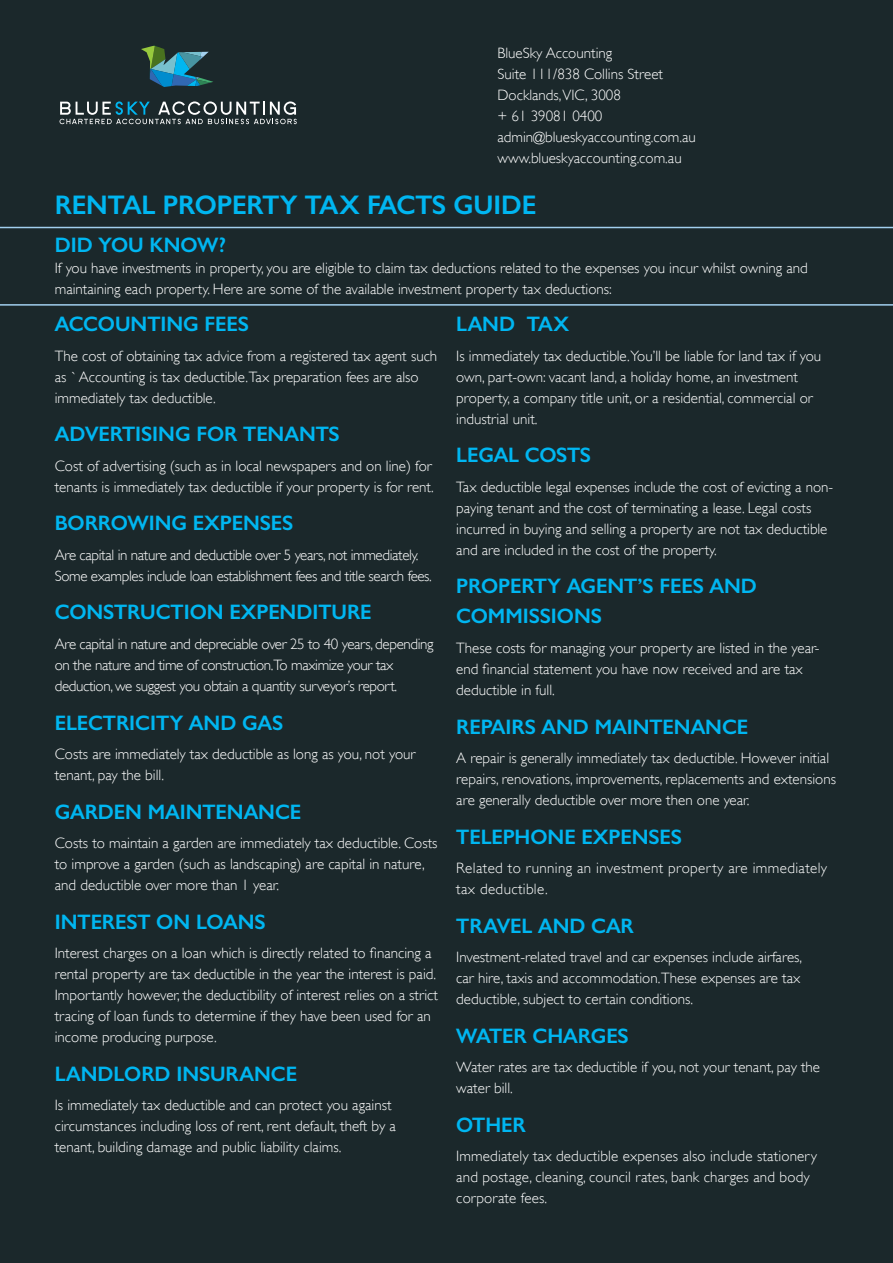
<style>
.page{position:relative;width:893px;height:1263px;background:#1b282b}
.page>*{position:absolute;margin:0;border:0;box-sizing:border-box;transform-origin:0 0}
.Subheads{font:600 27px "Gill Sans Hel";color:#00b6f1}
.Subheads-2{font:600 21px/30px "Gill Sans Hel";color:#00b6f1}
.Subheads-3{font:300 15px/21px "Gill Sans";color:#fff}
.Subheads-4{font:300 15px/21px "Gill Sans";letter-spacing:-.025em;color:#fff}
.Subheads-5{font:300 15px/21px "Gill Sans";letter-spacing:.025em;color:#fff}
.s1{color:#1b282b}
</style>
<div class="page">
<hr style="left:0;top:227px;width:893px;height:1px;background:#a2cfef">
<hr style="left:0;top:304px;width:893px;height:2px;background:#a2cfef">
<svg style="left:60px;top:101px;width:237px;height:23px"></svg>
<svg style="left:141px;top:45px;width:72px;height:42px"></svg>
<p class="Subheads-3" style="left:497px;top:42px;width:200px">BlueSky Accounting<br>Suite 111/838 Collins Street<br>Docklands,VIC, 3008<br>+ 61 39081 0400 admin@blueskyaccounting.com.au www.blueskyaccounting.com.au</p>
<p class="Subheads" style="left:55px;top:190px;width:483px">RENTAL PROPERTY TAX FACTS GUIDE</p>
<p class="Subheads-2" style="left:55px;top:231px;width:173px">DID YOU KNOW?</p>
<p class="Subheads-3" style="left:55px;top:257px;width:755px">If you have investments in property, you are eligible to claim tax deductions related to the expenses you incur whilst owning and maintaining each property. Here are some of the available investment property tax deductions:</p>
<p class="Subheads-2" style="left:55px;top:310px;width:196px">ACCOUNTING FEES</p>
<p class="Subheads-3" style="left:55px;top:345px;width:384px">The cost of obtaining tax advice from a registered tax agent such as ` Accounting is tax deductible.Tax preparation fees are also immediately tax deductible.</p>
<p class="Subheads-2" style="left:55px;top:420px;width:286px">ADVERTISING FOR TENANTS</p>
<p class="Subheads-3" style="left:55px;top:455px;width:383px">Cost of advertising (such as in local newspapers and on line) for tenants is immediately tax deductible if your property is for rent.<span class="s1">.</span></p>
<p class="Subheads-2" style="left:55px;top:509px;width:240px">BORROWING EXPENSES</p>
<p class="Subheads-4" style="left:55px;top:544px;width:379px">Are capital in nature and deductible over 5 years, not immediately.<br>Some examples include loan establishment fees and title search fees.</p>
<p class="Subheads-2" style="left:55px;top:598px;width:318px">CONSTRUCTION EXPENDITURE</p>
<p class="Subheads-4" style="left:55px;top:633px;width:380px">Are capital in nature and depreciable over 25 to 40 years, depending on the nature and time of construction.To maximize your tax deduction, we suggest you obtain a quantity surveyor’s report.</p>
<p class="Subheads-2" style="left:55px;top:708px;width:230px">ELECTRICITY AND GAS</p>
<p class="Subheads-3" style="left:55px;top:743px;width:362px">Costs are immediately tax deductible as long as you, not your tenant, pay the bill.</p>
<p class="Subheads-2" style="left:55px;top:797px;width:248px">GARDEN MAINTENANCE</p>
<p class="Subheads-3" style="left:55px;top:832px;width:384px">Costs to maintain a garden are immediately tax deductible. Costs to improve a garden (such as landscaping) are capital in nature, and deductible over more than 1 year.</p>
<p class="Subheads-2" style="left:55px;top:907px;width:212px">INTEREST ON LOANS</p>
<p class="Subheads-3" style="left:55px;top:942px;width:385px">Interest charges on a loan which is directly related to financing a rental property are tax deductible in the year the interest is paid.<br>Importantly however, the deductibility of interest relies on a strict tracing of loan funds to determine if they have been used for an income producing purpose.</p>
<p class="Subheads-2" style="left:55px;top:1059px;width:244px">LANDLORD INSURANCE</p>
<p class="Subheads-3" style="left:55px;top:1094px;width:343px">Is immediately tax deductible and can protect you against circumstances including loss of rent, rent default, theft by a tenant, building damage and public liability claims.</p>
<p class="Subheads-2" style="left:456px;top:310px;width:115px">LAND TAX</p>
<p class="Subheads-3" style="left:456px;top:345px;width:367px">Is immediately tax deductible.You’ll be liable for land tax if you own, part-own: vacant land, a holiday home, an investment property, a company title unit, or a residential, commercial or industrial unit.</p>
<p class="Subheads-2" style="left:456px;top:441px;width:136px">LEGAL COSTS</p>
<p class="Subheads-3" style="left:456px;top:476px;width:378px">Tax deductible legal expenses include the cost of evicting a non&shy;paying tenant and the cost of terminating a lease. Legal costs incurred in buying and selling a property are not tax deductible and are included in the cost of the property.</p>
<p class="Subheads-2" style="left:456px;top:572px;width:302px">PROPERTY AGENT’S FEES AND<br>COMMISSIONS</p>
<p class="Subheads-3" style="left:456px;top:637px;width:365px">These costs for managing your property are listed in the year&shy;end financial statement you have now received and are tax deductible in full.</p>
<p class="Subheads-2" style="left:456px;top:712px;width:293px">REPAIRS AND MAINTENANCE</p>
<p class="Subheads-3" style="left:456px;top:747px;width:381px">A repair is generally immediately tax deductible. However initial repairs, renovations, improvements, replacements and extensions are generally deductible over more then one year.</p>
<p class="Subheads-2" style="left:456px;top:822px;width:227px">TELEPHONE EXPENSES</p>
<p class="Subheads-5" style="left:456px;top:857px;width:372px">Related to running an investment property are immediately tax deductible.</p>
<p class="Subheads-2" style="left:456px;top:911px;width:179px">TRAVEL AND CAR</p>
<p class="Subheads-3" style="left:456px;top:946px;width:347px;text-align:justify">Investment-related travel and car expenses include airfares, car hire, taxis and accommodation.These expenses are tax deductible, subject to certain conditions.</p>
<p class="Subheads-2" style="left:456px;top:1021px;width:174px">WATER CHARGES</p>
<p class="Subheads-3" style="left:456px;top:1056px;width:365px">Water rates are tax deductible if you, not your tenant, pay the water bill.</p>
<p class="Subheads-2" style="left:456px;top:1110px;width:71px">OTHER</p>
<p class="Subheads-3" style="left:456px;top:1145px;width:362px">Immediately tax deductible expenses also include stationery and postage, cleaning, council rates, bank charges and body corporate fees.</p>
</div>
